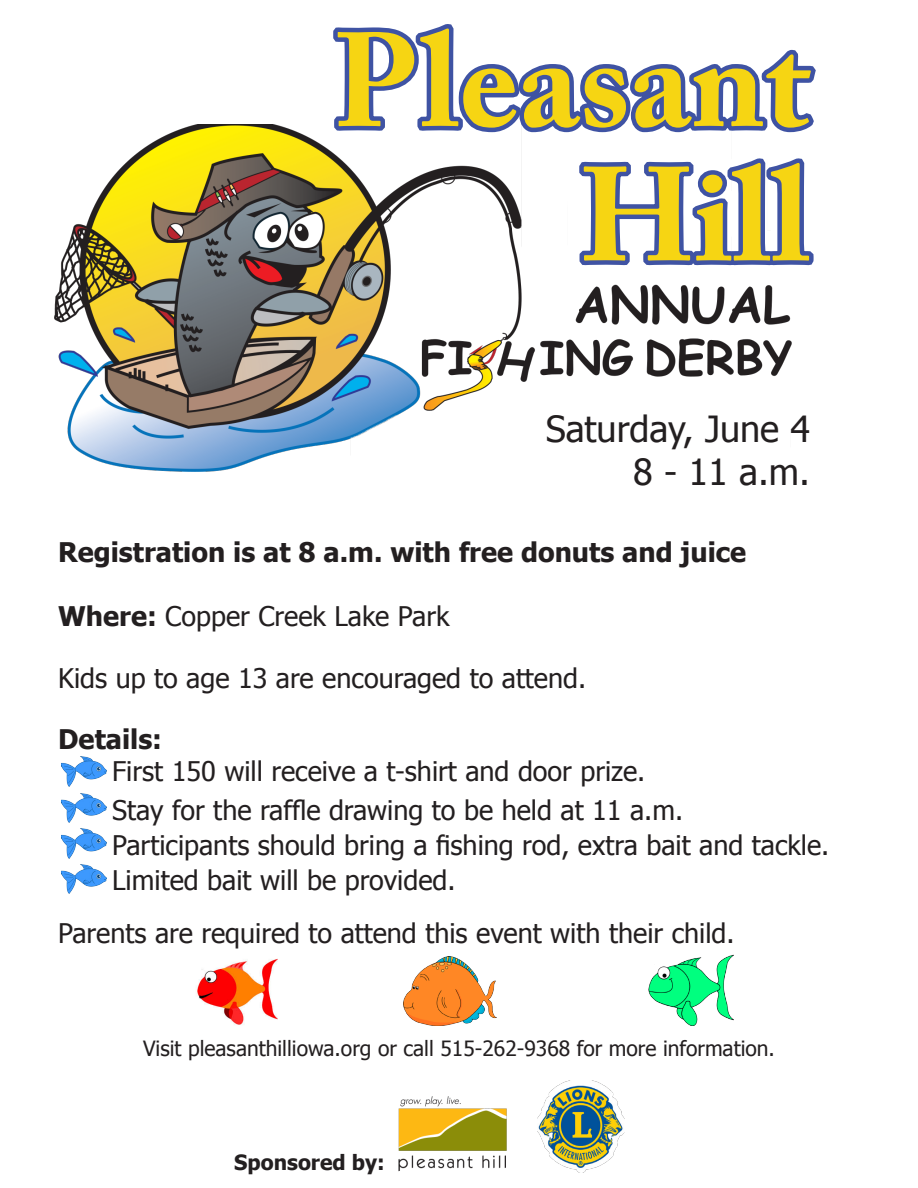
<style>
.page{position:relative;width:918px;height:1188px;background:#fff}
.page>*{position:absolute;margin:0;border:0;box-sizing:border-box;transform-origin:0 0}
.t1{font:700 132px/134.4px "Adobe Caslon Pro";color:#f6d513;text-align:right}
.t2{font:36px "Tahoma";color:#231f20}
.t3{font:27px/32.4px "Tahoma";color:#231f20}
.t4{font:700 27px "Tahoma";color:#231f20}
.t5{font:21px "Tahoma";color:#231f20}
.t6{font:700 21px "Tahoma";color:#231f20}
.s1{font-weight:700}
</style>
<div class="page">
<svg style="left:333px;top:24px;width:483px;height:109px"></svg>
<svg style="left:791px;top:158px;width:23px;height:108px"></svg>
<img style="left:61px;top:757px;width:46px;height:29px">
<img style="left:61px;top:793px;width:46px;height:30px">
<img style="left:61px;top:829px;width:46px;height:29px">
<img style="left:61px;top:864px;width:46px;height:30px">
<img style="left:403px;top:956px;width:93px;height:69px">
<img style="left:648px;top:955px;width:86px;height:70px">
<img style="left:196px;top:959px;width:81px;height:66px">
<img style="left:398px;top:1096px;width:109px;height:76px">
<img style="left:537px;top:1080px;width:87px;height:93px">
<img style="left:54px;top:124px;width:737px;height:348px">
<p class="t1" style="left:333px;top:13px;width:478px">Pleasant<br>Hill</p>
<p class="t2" style="left:546px;top:404px;width:266px">Saturday, June 4</p>
<p class="t2" style="left:633px;top:448px;width:178px">8 - 11 a.m.</p>
<p class="t4" style="left:58px;top:533px;width:689px">Registration is at 8 a.m. with free donuts and juice</p>
<p class="t3" style="left:58px;top:599px;width:393px"><span class="s1">Where:</span> Copper Creek Lake Park</p>
<p class="t3" style="left:58px;top:660px;width:529px">Kids up to age 13 are encouraged to attend.</p>
<p class="t3" style="left:112px;top:722px;width:535px;text-indent:-54px"><span class="s1">Details:<br></span>First 150 will receive a t-shirt and door prize.</p>
<p class="t3" style="left:112px;top:792px;width:573px">Stay for the raffle drawing to be held at 11 a.m.</p>
<p class="t3" style="left:112px;top:826px;width:719px;line-height:35.4px">Participants should bring a fishing rod, extra bait and tackle.<br>Limited bait will be provided.</p>
<p class="t3" style="left:58px;top:916px;width:678px">Parents are required to attend this event with their child.</p>
<p class="t5" style="left:143px;top:1034px;width:633px">Visit pleasanthilliowa.org or call 515-262-9368 for more information.</p>
<p class="t6" style="left:234px;top:1148px;width:152px">Sponsored by:</p>
</div>
